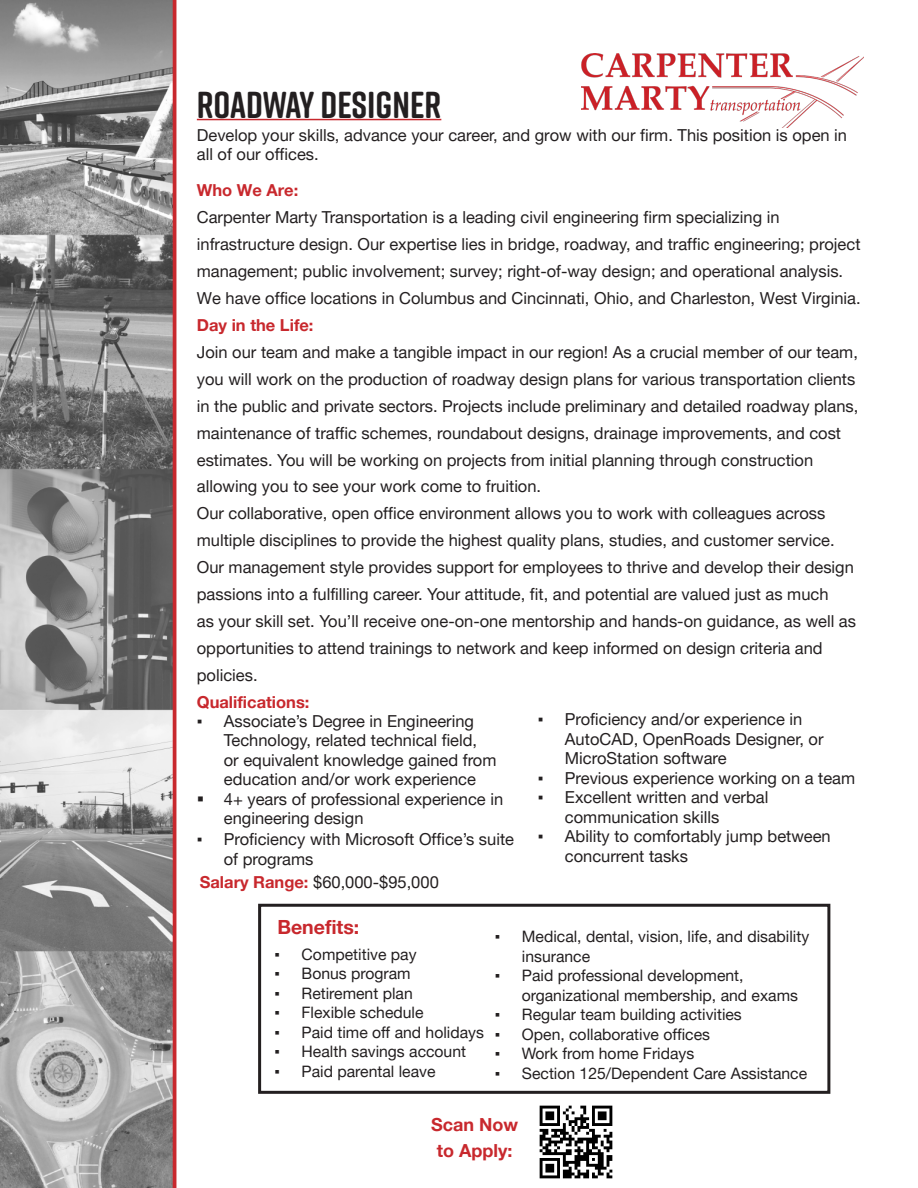
<style>
.page{position:relative;width:918px;height:1188px;background:#fff}
.page>*{position:absolute;margin:0;border:0;box-sizing:border-box;transform-origin:0 0}
.t1{font:700 37.5px "Rift Soft";color:#231f20}
.t2{font:700 19.5px "Helvetica Neue LT Pro";color:#c8282d}
.t3{font:700 18px/25.5px "Helvetica Neue LT Pro";color:#c8282d;text-align:center}
.t4{font:16.5px/26.8px "Helvetica Neue LT Pro";color:#231f20}
.t5{font:15.75px/19.5px "Helvetica Neue LT Pro";color:#231f20}
.s1{font-weight:700;color:#c8282d}
.s2{font-family:"Arial"}
</style>
<div class="page">
<img style="left:0;top:0;width:173px;height:1188px">
<img style="left:582px;top:54px;width:282px;height:73px">
<hr style="left:197px;top:119px;width:244px;height:1px;background:#c8282d">
<hr style="left:173px;top:0;width:3px;height:1188px;background:#c8282d">
<div style="left:258px;top:904px;width:572px;height:190px;border:3px solid #231f20"></div>
<img style="left:539px;top:1105px;width:74px;height:74px">
<p class="t1" style="left:197px;top:78px;width:246px">ROADWAY DESIGNER</p>
<p class="t4" style="left:197px;top:124px;width:652px;line-height:19.8px">Develop your skills, advance your career, and grow with our firm. This position is open in all of our offices.</p>
<p class="t4" style="left:197px;top:177px;width:665px"><span class="s1">Who We Are:<br></span>Carpenter Marty Transportation is a leading civil engineering firm specializing in infrastructure design. Our expertise lies in bridge, roadway, and traffic engineering; project management; public involvement; survey; right-of-way design; and operational analysis.<br>We have office locations in Columbus and Cincinnati, Ohio, and Charleston, West Virginia.<br><span class="s1">Day in the Life:<br></span>Join our team and make a tangible impact in our region! As a crucial member of our team, you will work on the production of roadway design plans for various transportation clients in the public and private sectors. Projects include preliminary and detailed roadway plans, maintenance of traffic schemes, roundabout designs, drainage improvements, and cost estimates. You will be working on projects from initial planning through construction allowing you to see your work come to fruition.<br>Our collaborative, open office environment allows you to work with colleagues across multiple disciplines to provide the highest quality plans, studies, and customer service.<br>Our management style provides support for employees to thrive and develop their design passions into a fulfilling career. Your attitude, fit, and potential are valued just as much<br>as your skill set. You’ll receive one-on-one mentorship and hands-on guidance, as well as opportunities to attend trainings to network and keep informed on design criteria and policies.<br><span class="s1">Qualifications:</span></p>
<p class="t4" style="left:224px;top:711px;width:274px;line-height:19.5px;text-indent:-27px"><span class="s2">▪</span> Associate’s Degree in Engineering Technology, related technical field,<br>or equivalent knowledge gained from education and/or work experience</p>
<p class="t4" style="left:224px;top:789px;width:281px;line-height:19.5px">4+ years of professional experience in engineering design</p>
<p class="t4" style="left:224px;top:829px;width:292px;line-height:19.5px;text-indent:-27px"><span class="s2">▪</span> Proficiency with Microsoft Office’s suite of programs</p>
<p class="t4" style="left:565px;top:709px;width:260px;line-height:19.5px;text-indent:-27px"><span class="s2">▪</span> Proficiency and/or experience in<br>AutoCAD, OpenRoads Designer, or<br>MicroStation software</p>
<p class="t4" style="left:538px;top:764px;width:319px"><span class="s2">▪</span> Previous experience working on a team</p>
<p class="t4" style="left:565px;top:787px;width:205px;line-height:19.5px;text-indent:-27px"><span class="s2">▪</span> Excellent written and verbal communication skills</p>
<p class="t4" style="left:565px;top:826px;width:267px;line-height:19.5px;text-indent:-27px"><span class="s2">▪</span> Ability to comfortably jump between concurrent tasks</p>
<p class="t4" style="left:200px;top:869px;width:241px"><span class="s1">Salary Range:</span> $60,000-$95,000</p>
<p class="t2" style="left:277px;top:915px;width:83px">Benefits:</p>
<p class="t5" style="left:522px;top:927px;width:289px;text-indent:-27px"><span class="s2">▪</span> Medical, dental, vision, life, and disability insurance</p>
<p class="t5" style="left:522px;top:966px;width:278px;text-indent:-27px"><span class="s2">▪</span> Paid professional development, organizational membership, and exams</p>
<p class="t5" style="left:495px;top:1005px;width:248px"><span class="s2">▪</span> Regular team building activities</p>
<p class="t5" style="left:495px;top:1024px;width:217px"><span class="s2">▪</span> Open, collaborative offices</p>
<p class="t5" style="left:495px;top:1044px;width:201px"><span class="s2">▪</span> Work from home Fridays</p>
<p class="t5" style="left:495px;top:1063px;width:314px"><span class="s2">▪</span> Section 125/Dependent Care Assistance</p>
<p class="t3" style="left:431px;top:1112px;width:89px">Scan Now to Apply:</p>
<p class="t5" style="left:275px;top:944px;width:143px"><span class="s2">▪</span> Competitive pay</p>
<p class="t5" style="left:275px;top:964px;width:138px"><span class="s2">▪</span> Bonus program</p>
<p class="t5" style="left:275px;top:983px;width:140px"><span class="s2">▪</span> Retirement plan</p>
<p class="t5" style="left:275px;top:1003px;width:150px"><span class="s2">▪</span> Flexible schedule</p>
<p class="t5" style="left:275px;top:1022px;width:211px"><span class="s2">▪</span> Paid time off and holidays</p>
<p class="t5" style="left:275px;top:1042px;width:193px"><span class="s2">▪</span> Health savings account</p>
<p class="t5" style="left:275px;top:1061px;width:162px"><span class="s2">▪</span> Paid parental leave</p>
</div>
